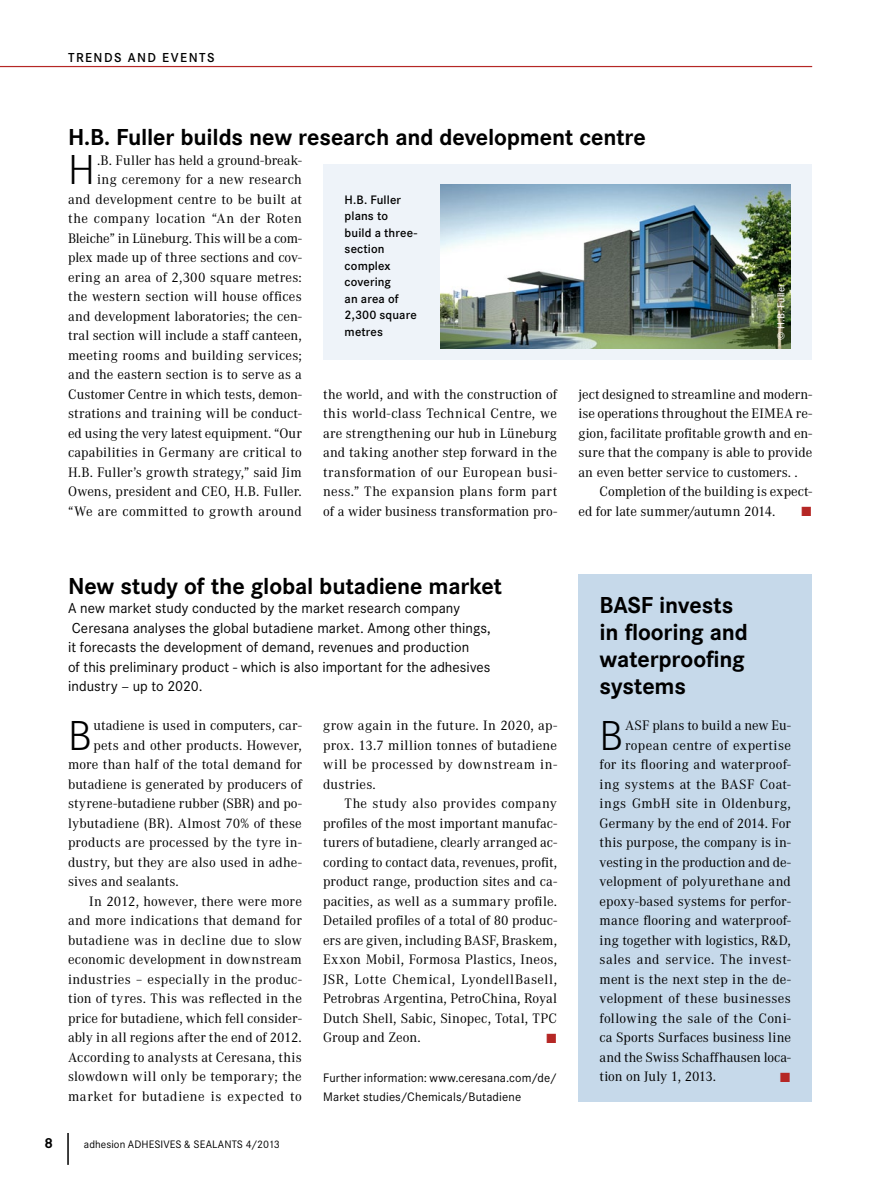
<style>
.page{position:relative;width:893px;height:1187px;background:#fff}
.page>*{position:absolute;margin:0;border:0;box-sizing:border-box;transform-origin:0 0}
.t1{font:300 43.5px "Corporate S";color:#000}
.t2{font:700 24px/27px "Corporate S";letter-spacing:-.01em;color:#000}
.t3{font:15px/19.5px "Corporate S";letter-spacing:.005em;color:#000}
.t4{font:700 15px "Corporate S";color:#000}
.t5{font:14.25px/19.5px "Corporate ATOT";letter-spacing:.015em;color:#000;text-align:justify}
.t6{font:14.25px "Corporate ATOT";letter-spacing:-.005em;color:#000}
.t7{font:14.25px "Corporate ATOT";letter-spacing:.04em;color:#000}
.t8{font:14.25px "Corporate ATOT";letter-spacing:.035em;color:#000}
.t9{font:600 13.5px "Corporate S";color:#000}
.t10{font:600 12.75px/16.5px "Corporate S";letter-spacing:.01em;color:#000}
.t11{font:12.75px/19.5px "Corporate S";letter-spacing:.01em;color:#000}
.t12{font:11.25px "Corporate S";letter-spacing:.005em;color:#000}
.t13{font:500 10.5px "Corporate S";letter-spacing:.015em;color:#fff}
.s1{font-family:"Minion Pro"}
</style>
<div class="page">
<div style="left:323px;top:164px;width:489px;height:195px;background:#eef3f9"></div>
<img style="left:440px;top:184px;width:351px;height:164px">
<div style="left:578px;top:574px;width:234px;height:527px;background:#c6d9ea"></div>
<hr style="left:0;top:66px;width:812px;height:1px;background:#b52725">
<hr style="left:67px;top:1132px;width:2px;height:32px;background:#000">
<p class="t9" style="left:68px;top:50px;width:148px">TRENDS AND EVENTS</p>
<h2 class="t2" style="left:68px;top:124px;width:579px">H.B. Fuller builds new research and development centre</h2>
<h1 class="t1" style="left:68px;top:145px;width:28px">H</h1>
<p class="t5" style="left:68px;top:150px;width:235px;text-align:right">.B. Fuller has held a ground-break-<br>ing ceremony for a new research<br>and development centre to be built at the company location “An der Roten Bleiche” in Lüneburg. This will be a com&shy;plex made up of three sections and cov&shy;ering an area of 2,300 square metres: the western section will house offices and development laboratories; the cen&shy;tral section will include a staff canteen, meeting rooms and building services; and the eastern section is to serve as a Customer Centre in which tests, demon&shy;strations and training will be conduct&shy;ed using the very latest equipment. “Our capabilities in Germany are critical to H.B. Fuller’s growth strategy,” said Jim Owens, president and CEO, H.B. Fuller. “We are committed to growth around</p>
<p class="t10" style="left:345px;top:191px;width:74px">H.B. Fuller plans to build a three&shy;section complex covering<br>an area of<br>2,300 square metres</p>
<p class="t13" style="left:775px;top:340px;width:58px;rotate:-90deg">© H.B. Fuller</p>
<p class="t5" style="left:323px;top:384px;width:235px">the world, and with the construction of this world-class Technical Centre, we are strengthening our hub in Lüneburg and taking another step forward in the transformation of our European busi&shy;ness.” The expansion plans form part of a wider business transformation pro-</p>
<p class="t5" style="left:578px;top:384px;width:235px">ject designed to streamline and modern&shy;ise operations throughout the EIMEA re&shy;gion, facilitate profitable growth and en&shy;sure that the company is able to provide an even better service to customers. .</p>
<p class="t5" style="left:578px;top:481px;width:235px;text-indent:21px">Completion of the building is expect&shy;ed for late summer/autumn 2014.</p>
<h2 class="t2" style="left:68px;top:572px;width:436px">New study of the global butadiene market</h2>
<p class="t3" style="left:68px;top:598px;width:424px">A new market study conducted by the market research company Ceresana analyses the global butadiene market. Among other things, it forecasts the development of demand, revenues and production<br>of this preliminary product - which is also important for the adhesives industry <span class="s1">–</span> up to 2020.</p>
<h1 class="t1" style="left:68px;top:711px;width:25px">B</h1>
<p class="t5" style="left:94px;top:716px;width:210px">utadiene is used in computers, car-</p>
<p class="t5" style="left:323px;top:716px;width:235px">grow again in the future. In 2020, ap&shy;prox. 13.7 million tonnes of butadiene will be processed by downstream in&shy;dustries.</p>
<p class="t5" style="left:323px;top:793px;width:235px;text-indent:21px">The study also provides company profiles of the most important manufac&shy;turers of butadiene, clearly arranged ac&shy;cording to contact data, revenues, profit, product range, production sites and ca&shy;pacities, as well as a summary profile.<br>Detailed profiles of a total of 80 produc&shy;ers are given, including BASF, Braskem, Exxon Mobil, Formosa Plastics, Ineos, JSR, Lotte Chemical, LyondellBasell, Petrobras Argentina, PetroChina, Royal Dutch Shell, Sabic, Sinopec, Total, TPC Group and Zeon.</p>
<p class="t11" style="left:323px;top:1067px;width:235px">Further information: www.ceresana.com/de/<br>Market studies/Chemicals/Butadiene</p>
<p class="t5" style="left:94px;top:735px;width:210px">pets and other products. However,</p>
<p class="t5" style="left:68px;top:755px;width:235px">more than half of the total demand for</p>
<p class="t5" style="left:68px;top:774px;width:235px">butadiene is generated by producers of</p>
<p class="t6" style="left:68px;top:795px;width:235px">styrene-butadiene rubber (SBR) and po-</p>
<p class="t5" style="left:68px;top:813px;width:235px">lybutadiene (BR). Almost 70% of these</p>
<p class="t5" style="left:68px;top:833px;width:235px">products are processed by the tyre in-</p>
<p class="t5" style="left:68px;top:852px;width:235px">dustry, but they are also used in adhe-</p>
<p class="t5" style="left:68px;top:872px;width:112px">sives and sealants.</p>
<p class="t5" style="left:89px;top:891px;width:214px">In 2012, however, there were more</p>
<p class="t5" style="left:68px;top:911px;width:235px">and more indications that demand for</p>
<p class="t5" style="left:68px;top:930px;width:235px">butadiene was in decline due to slow</p>
<p class="t5" style="left:68px;top:950px;width:235px">economic development in downstream</p>
<p class="t5" style="left:68px;top:969px;width:235px">industries – especially in the produc-</p>
<p class="t5" style="left:68px;top:989px;width:235px">tion of tyres. This was reflected in the</p>
<p class="t5" style="left:68px;top:1008px;width:235px">price for butadiene, which fell consider-</p>
<p class="t5" style="left:68px;top:1028px;width:235px">ably in all regions after the end of 2012.</p>
<p class="t5" style="left:68px;top:1047px;width:235px">According to analysts at Ceresana, this</p>
<p class="t5" style="left:68px;top:1067px;width:235px">slowdown will only be temporary; the</p>
<p class="t7" style="left:68px;top:1088px;width:235px">market for butadiene is expected to</p>
<p class="t4" style="left:45px;top:1133px;width:10px">8</p>
<p class="t12" style="left:84px;top:1137px;width:197px">adhesion ADHESIVES &amp; SEALANTS 4/2013</p>
<h2 class="t2" style="left:600px;top:592px;width:150px">BASF invests in flooring and waterproofing systems</h2>
<h1 class="t1" style="left:600px;top:711px;width:25px">B</h1>
<p class="t5" style="left:625px;top:716px;width:167px">ASF plans to build a new Eu-</p>
<p class="t5" style="left:625px;top:735px;width:167px">ropean centre of expertise</p>
<p class="t5" style="left:600px;top:755px;width:193px">for its flooring and waterproof-</p>
<p class="t5" style="left:600px;top:774px;width:193px">ing systems at the BASF Coat-</p>
<p class="t5" style="left:600px;top:794px;width:193px">ings GmbH site in Oldenburg,</p>
<p class="t6" style="left:600px;top:815px;width:193px">Germany by the end of 2014. For</p>
<p class="t5" style="left:600px;top:833px;width:193px">this purpose, the company is in-</p>
<p class="t5" style="left:600px;top:852px;width:193px">vesting in the production and de-</p>
<p class="t5" style="left:600px;top:872px;width:193px">velopment of polyurethane and</p>
<p class="t5" style="left:600px;top:891px;width:193px">epoxy-based systems for perfor-</p>
<p class="t5" style="left:600px;top:911px;width:193px">mance flooring and waterproof-</p>
<p class="t5" style="left:600px;top:930px;width:193px">ing together with logistics, R&amp;D,</p>
<p class="t8" style="left:600px;top:951px;width:193px">sales and service. The invest-</p>
<p class="t5" style="left:600px;top:969px;width:193px">ment is the next step in the de-</p>
<p class="t5" style="left:600px;top:989px;width:193px">velopment of these businesses</p>
<p class="t5" style="left:600px;top:1008px;width:193px">following the sale of the Coni-</p>
<p class="t5" style="left:600px;top:1028px;width:193px">ca Sports Surfaces business line</p>
<p class="t5" style="left:600px;top:1047px;width:193px">and the Swiss Schaffhausen loca-</p>
<p class="t6" style="left:600px;top:1068px;width:118px">tion on July 1, 2013.</p>
</div>
